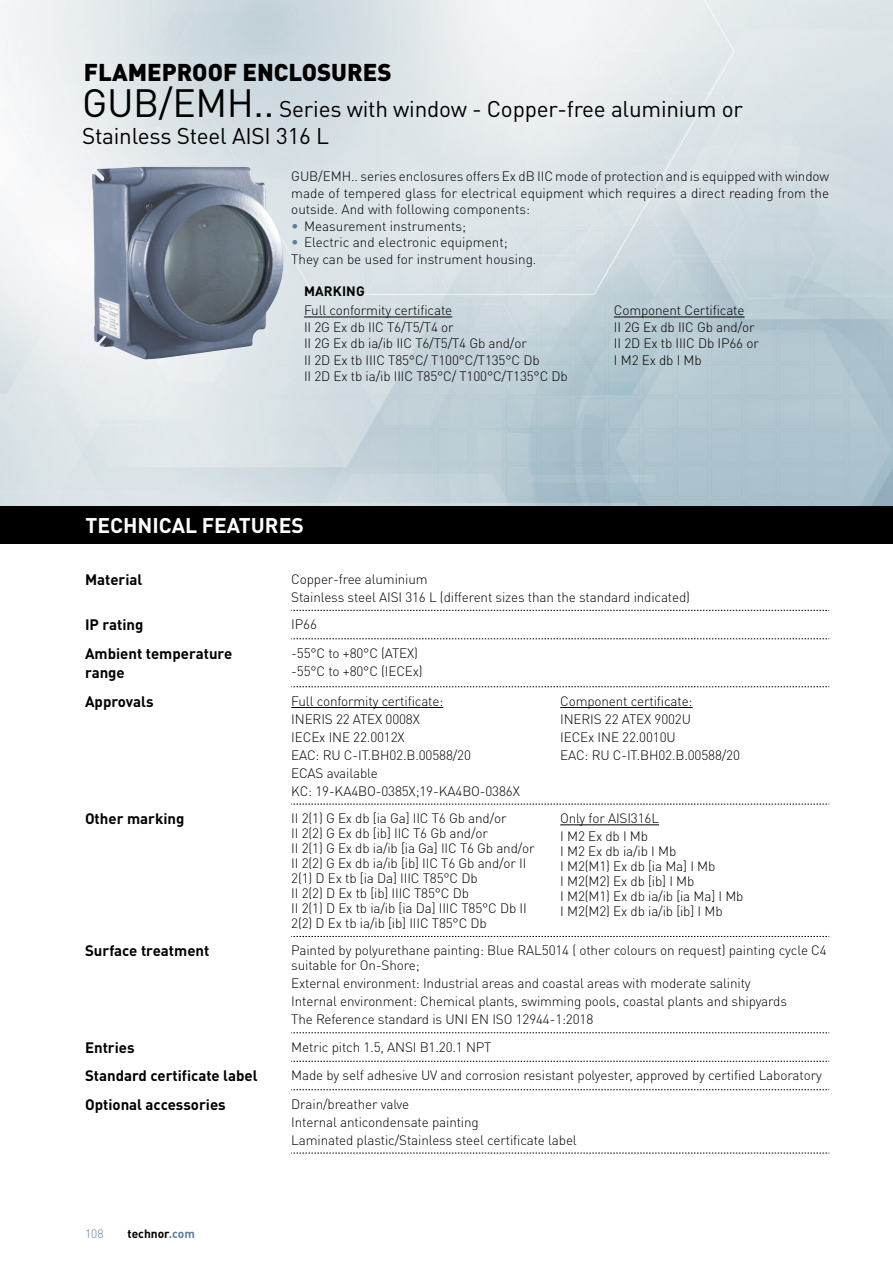
<style>
.page{position:relative;width:893px;height:1263px;background:#fff}
.page>*{position:absolute;margin:0;border:0;box-sizing:border-box;transform-origin:0 0}
.t1{font:900 24px "DIN Pro";color:#000}
.t2{font:22.5px/27px "DIN Pro";letter-spacing:-.01em;color:#000}
.t3{font:700 21px "DIN Pro";color:#fff}
.t4{font:700 15px/19.5px "DIN Pro";color:#000}
.t5{font:300 13.5px/18px "DIN Pro";letter-spacing:-.01em;color:#000}
.t6{font:700 13.5px "DIN Pro";letter-spacing:.01em;color:#000}
.t7{font:700 12px "DIN Pro";color:#000}
.t8{font:300 12px "DIN Pro";color:#5f7da0}
.s1{font-size:39px}
.s2{font-weight:400;font-size:14.25px;color:#5f7da0}
.s3{color:#5f7da0}
</style>
<div class="page">
<img style="left:0;top:0;width:893px;height:506px">
<img style="left:92px;top:167px;width:191px;height:192px">
<div style="left:0;top:506px;width:893px;height:38px;background:#000"></div>
<svg style="left:291px;top:610px;width:538px;height:1px"></svg>
<svg style="left:291px;top:638px;width:538px;height:1px"></svg>
<svg style="left:291px;top:686px;width:538px;height:1px"></svg>
<svg style="left:291px;top:804px;width:538px;height:1px"></svg>
<svg style="left:291px;top:936px;width:538px;height:1px"></svg>
<svg style="left:291px;top:1032px;width:538px;height:1px"></svg>
<svg style="left:291px;top:1061px;width:538px;height:1px"></svg>
<svg style="left:291px;top:1089px;width:538px;height:1px"></svg>
<svg style="left:291px;top:1153px;width:538px;height:1px"></svg>
<hr style="left:291px;top:707px;width:152px;height:1px;background:#000">
<hr style="left:560px;top:707px;width:132px;height:1px;background:#000">
<hr style="left:560px;top:824px;width:99px;height:1px;background:#000">
<hr style="left:304px;top:317px;width:148px;height:1px;background:#000">
<hr style="left:614px;top:317px;width:131px;height:1px;background:#000">
<h1 class="t1" style="left:84px;top:53px;width:309px">FLAMEPROOF ENCLOSURES</h1>
<h2 class="t2" style="left:82px;top:93px;width:662px"><span class="s1">GUB/EMH..</span> Series with window - Copper-free aluminium or<br>Stainless Steel AISI 316 L</h2>
<p class="t5" style="left:291px;top:167px;width:539px;line-height:16.5px;text-align:justify">GUB/EMH.. series enclosures offers Ex dB IIC mode of protection and is equipped with window made of tempered glass for electrical equipment which requires a direct reading from the outside. And with following components:</p>
<p class="t5" style="left:291px;top:216px;width:176px"><span class="s2">•</span> Measurement instruments;</p>
<p class="t5" style="left:291px;top:233px;width:247px;line-height:16.5px"><span class="s2">•</span> Electric and electronic equipment;<br>They can be used for instrument housing.</p>
<p class="t6" style="left:304px;top:280px;width:62px">MARKING</p>
<p class="t5" style="left:304px;top:301px;width:265px;line-height:16.5px">Full conformity certificate<br>II 2G Ex db IIC T6/T5/T4 or<br>II 2G Ex db ia/ib IIC T6/T5/T4 Gb and/or<br>II 2D Ex tb IIIC T85°C/ T100°C/T135°C Db<br>II 2D Ex tb ia/ib IIIC T85°C/ T100°C/T135°C Db</p>
<p class="t5" style="left:614px;top:301px;width:146px;line-height:16.5px">Component Certificate<br>II 2G Ex db IIC Gb and/or<br>II 2D Ex tb IIIC Db IP66 or<br>I M2 Ex db I Mb</p>
<h3 class="t3" style="left:85px;top:509px;width:220px">TECHNICAL FEATURES</h3>
<p class="t4" style="left:85px;top:569px;width:59px">Material</p>
<p class="t5" style="left:291px;top:569px;width:400px">Copper-free aluminium<br>Stainless steel AISI 316 L (different sizes than the standard indicated)</p>
<p class="t4" style="left:85px;top:614px;width:60px">IP rating</p>
<p class="t5" style="left:291px;top:614px;width:27px">IP66</p>
<p class="t4" style="left:85px;top:643px;width:149px">Ambient temperature range</p>
<p class="t5" style="left:291px;top:643px;width:133px">-55°C to +80°C (ATEX) -55°C to +80°C (IECEx)</p>
<p class="t4" style="left:85px;top:691px;width:70px">Approvals</p>
<p class="t5" style="left:291px;top:691px;width:230px">Full conformity certificate:<br>INERIS 22 ATEX 0008X<br>IECEx INE 22.0012X<br>EAC: RU C-IT.BH02.B.00588/20<br>ECAS available<br>KC: 19-KA4BO-0385X;19-KA4BO-0386X</p>
<p class="t5" style="left:560px;top:691px;width:181px">Component certificate:<br>INERIS 22 ATEX 9002U<br>IECEx INE 22.0010U<br>EAC: RU C-IT.BH02.B.00588/20</p>
<p class="t4" style="left:85px;top:808px;width:101px">Other marking</p>
<p class="t5" style="left:291px;top:810px;width:245px;line-height:15px">II 2(1) G Ex db [ia Ga] IIC T6 Gb and/or<br>II 2(2) G Ex db [ib] IIC T6 Gb and/or<br>II 2(1) G Ex db ia/ib [ia Ga] IIC T6 Gb and/or II 2(2) G Ex db ia/ib [ib] IIC T6 Gb and/or II 2(1) D Ex tb [ia Da] IIIC T85°C Db<br>II 2(2) D Ex tb [ib] IIIC T85°C Db<br>II 2(1) D Ex tb ia/ib [ia Da] IIIC T85°C Db II 2(2) D Ex tb ia/ib [ib] IIIC T85°C Db</p>
<p class="t5" style="left:560px;top:808px;width:100px">Only for AISI316L<br>I M2 Ex db I Mb</p>
<p class="t5" style="left:560px;top:843px;width:185px;line-height:15px">I M2 Ex db ia/ib I Mb<br>I M2(M1) Ex db [ia Ma] I Mb<br>I M2(M2) Ex db [ib] I Mb<br>I M2(M1) Ex db ia/ib [ia Ma] I Mb<br>I M2(M2) Ex db ia/ib [ib] I Mb</p>
<p class="t4" style="left:85px;top:940px;width:126px">Surface treatment</p>
<p class="t5" style="left:291px;top:942px;width:537px;line-height:15px">Painted by polyurethane painting: Blue RAL5014 ( other colours on request) painting cycle C4 suitable for On-Shore;</p>
<p class="t5" style="left:291px;top:973px;width:497px">External environment: Industrial areas and coastal areas with moderate salinity<br>Internal environment: Chemical plants, swimming pools, coastal plants and shipyards<br>The Reference standard is UNI EN ISO 12944-1:2018</p>
<p class="t4" style="left:85px;top:1037px;width:51px">Entries</p>
<p class="t5" style="left:291px;top:1037px;width:202px">Metric pitch 1.5, ANSI B1.20.1 NPT</p>
<p class="t4" style="left:85px;top:1065px;width:174px">Standard certificate label</p>
<p class="t5" style="left:291px;top:1065px;width:532px">Made by self adhesive UV and corrosion resistant polyester, approved by certified Laboratory</p>
<p class="t4" style="left:85px;top:1093px;width:142px">Optional accessories</p>
<p class="t5" style="left:291px;top:1094px;width:287px">Drain/breather valve<br>Internal anticondensate painting<br>Laminated plastic/Stainless steel certificate label</p>
<p class="t8" style="left:85px;top:1224px;width:20px">108</p>
<p class="t7" style="left:127px;top:1224px;width:69px">technor<span class="s3">.com</span></p>
</div>
